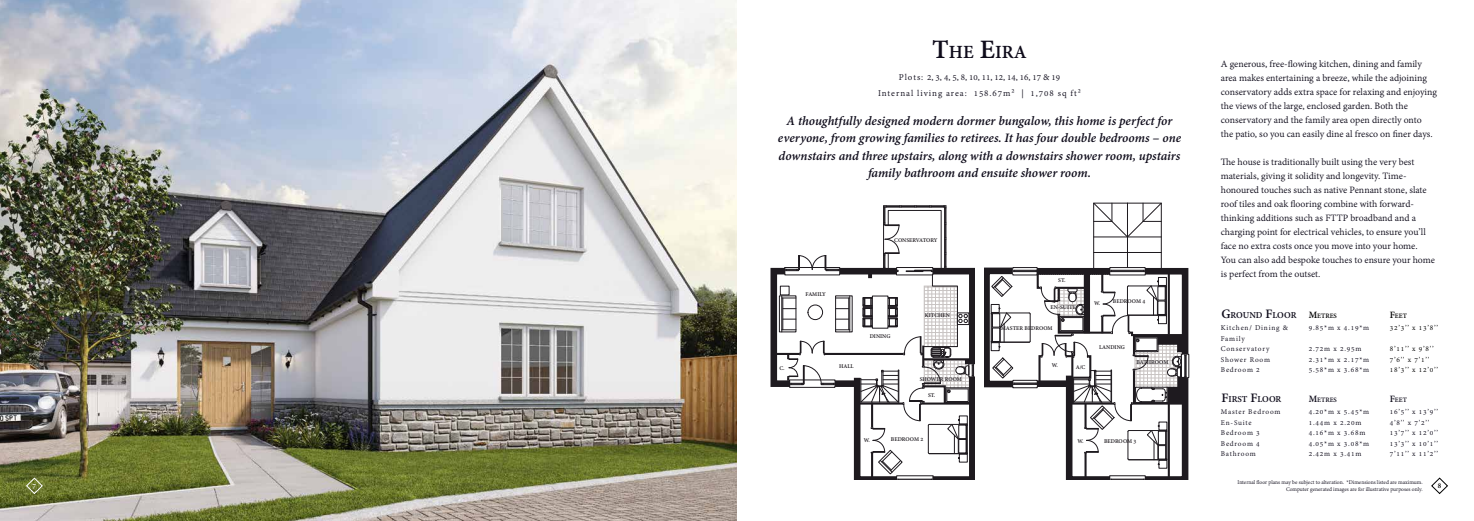
<style>
.page{position:relative;width:1474px;height:521px;background:#fff}
.page>*{position:absolute;margin:0;border:0;box-sizing:border-box;transform-origin:0 0}
.t1{font:700 20.21px "Adobe Devanagari";color:#0e0b1a}
.t2{font:italic 700 14px/17.5px "Adobe Devanagari";letter-spacing:-.005em;color:#0e0b1a;text-align:center}
.t3{font:10.5px/14px "Adobe Devanagari";color:#0e0b1a}
.t4{font:700 9.8px "Adobe Devanagari";letter-spacing:-.005em;color:#0e0b1a}
.t5{font:9.62px/15.8px "Adobe Devanagari";letter-spacing:.1em;color:#0e0b1a;text-align:center}
.t6{font:7.88px/10.5px "Adobe Devanagari";letter-spacing:.1em;color:#0e0b1a}
.t7{font:7.88px/10.5px "Adobe Devanagari";letter-spacing:.1em;color:#000}
.t8{font:700 7.88px "Adobe Devanagari";color:#fff}
.t9{font:700 7.88px "Adobe Devanagari";color:#000}
.t10{font:700 7.35px "Adobe Devanagari";color:#0e0b1a}
.t11{font:700 7.35px "Adobe Devanagari";color:#000}
.t12{font:700 6.21px "Adobe Devanagari";color:#1e1a1f}
.t13{font:6.12px/7.4px "Adobe Devanagari";color:#0e0b1a;text-align:right}
.s1{font-size:28.88px}
.s2{font-size:14px}
.s3{font-size:10.5px;color:#000}
.s4{font-size:7.35px;color:#000}
.s5{font-size:10.5px}
</style>
<div class="page">
<img style="left:0;top:0;width:737px;height:521px">
<svg style="left:1431px;top:477px;width:17px;height:17px"></svg>
<svg style="left:26px;top:477px;width:17px;height:17px"></svg>
<hr style="left:898px;top:480px;width:33px;height:1px;background:#1e1a1f">
<svg style="left:770px;top:206px;width:204px;height:274px"></svg>
<hr style="left:1111px;top:480px;width:32px;height:1px;background:#1e1a1f">
<svg style="left:984px;top:203px;width:205px;height:277px"></svg>
<h1 class="t1" style="left:932px;top:40px;width:96px"><span class="s1">T</span>HE <span class="s1">E</span>IRA</h1>
<p class="t5" style="left:878px;top:70px;width:204px">Plots: 2, 3, 4, 5, 8, 10, 11, 12, 14, 16, 17 &amp; 19<br>Internal living area: 158.67m² | 1,708 sq ft²</p>
<p class="t2" style="left:778px;top:113px;width:404px">A thoughtfully designed modern dormer bungalow, this home is perfect for everyone, from growing families to retirees. It has four double bedrooms – one downstairs and three upstairs, along with a downstairs shower room, upstairs family bathroom and ensuite shower room.</p>
<p class="t12" style="left:779px;top:365px;width:7px">C.</p>
<p class="t12" style="left:894px;top:237px;width:45px">CONSERVATORY</p>
<p class="t12" style="left:805px;top:291px;width:22px">FAMILY</p>
<p class="t12" style="left:839px;top:363px;width:16px">HALL</p>
<p class="t12" style="left:869px;top:332px;width:22px">DINING</p>
<p class="t12" style="left:924px;top:311px;width:27px">KITCHEN</p>
<p class="t12" style="left:919px;top:375px;width:44px">SHOWER ROOM</p>
<p class="t12" style="left:928px;top:391px;width:9px">ST.</p>
<p class="t12" style="left:863px;top:437px;width:8px">W.</p>
<p class="t12" style="left:891px;top:436px;width:34px">BEDROOM 2</p>
<p class="t12" style="left:1058px;top:277px;width:9px">ST.</p>
<p class="t12" style="left:1050px;top:303px;width:27px">EN-SUITE</p>
<p class="t12" style="left:1000px;top:325px;width:53px">MASTER BEDROOM</p>
<p class="t12" style="left:1051px;top:362px;width:8px">W.</p>
<p class="t12" style="left:1075px;top:363px;width:11px">A/C</p>
<p class="t12" style="left:1094px;top:299px;width:8px">W.</p>
<p class="t12" style="left:1112px;top:297px;width:34px">BEDROOM 4</p>
<p class="t12" style="left:1132px;top:299px;width:8px">W.</p>
<p class="t12" style="left:1099px;top:343px;width:27px">LANDING</p>
<p class="t12" style="left:1136px;top:359px;width:34px">BATHROOM</p>
<p class="t12" style="left:1077px;top:437px;width:8px">W.</p>
<p class="t12" style="left:1104px;top:437px;width:34px">BEDROOM 3</p>
<p class="t12" style="left:1115px;top:437px;width:8px">W.</p>
<p class="t3" style="left:1220px;top:58px;width:218px">A generous, free-flowing kitchen, dining and family area makes entertaining a breeze, while the adjoining conservatory adds extra space for relaxing and enjoying the views of the large, enclosed garden. Both the conservatory and the family area open directly onto<br>the patio, so you can easily dine al fresco on finer days.</p>
<p class="t3" style="left:1220px;top:156px;width:216px">The house is traditionally built using the very best materials, giving it solidity and longevity. Time&shy;honoured touches such as native Pennant stone, slate roof tiles and oak flooring combine with forward&shy;thinking additions such as FTTP broadband and a charging point for electrical vehicles, to ensure you’ll face no extra costs once you move into your home.<br>You can also add bespoke touches to ensure your home is perfect from the outset.</p>
<p class="t4" style="left:1221px;top:309px;width:117px"><span class="s2">G</span>ROUND <span class="s2">F</span>LOOR <span class="s3">M</span><span class="s4">ETRES</span></p>
<p class="t11" style="left:1389px;top:312px;width:19px"><span class="s5">F</span>EET</p>
<p class="t6" style="left:1220px;top:323px;width:69px">Kitchen/ Dining &amp;<br>Family<br>Conservatory<br>Shower Room<br>Bedroom 2</p>
<p class="t6" style="left:1308px;top:323px;width:62px">9.85*m x 4.19*m</p>
<p class="t6" style="left:1308px;top:344px;width:62px">2.72m x 2.95m<br>2.31*m x 2.17*m<br>5.58*m x 3.68*m</p>
<p class="t7" style="left:1389px;top:323px;width:50px">32’3’’ x 13’8’’</p>
<p class="t7" style="left:1389px;top:344px;width:50px">8’11’’ x 9’8’’<br>7’6’’ x 7’1’’<br>18’3’’ x 12’0’’</p>
<p class="t4" style="left:1221px;top:393px;width:61px"><span class="s2">F</span>IRST <span class="s2">F</span>LOOR</p>
<p class="t10" style="left:1308px;top:395px;width:30px"><span class="s5">M</span>ETRES</p>
<p class="t10" style="left:1389px;top:395px;width:19px"><span class="s5">F</span>EET</p>
<p class="t6" style="left:1220px;top:407px;width:61px">Master Bedroom<br>En-Suite<br>Bedroom 3<br>Bedroom 4<br>Bathroom</p>
<p class="t6" style="left:1308px;top:407px;width:62px">4.20*m x 5.45*m<br>1.44m x 2.20m<br>4.16*m x 3.68m<br>4.05*m x 3.08*m<br>2.42m x 3.41m</p>
<p class="t6" style="left:1389px;top:407px;width:50px">16’5’’ x 13’9’’<br>4’8’’ x 7’2’’<br>13’7’’ x 12’0’’<br>13’3’’ x 10’1’’<br>7’11’’ x 11’2’’</p>
<p class="t13" style="left:1237px;top:479px;width:186px">Internal floor plans may be subject to alteration. *Dimensions listed are maximum.<br>Computer generated images are for illustrative purposes only.</p>
<p class="t8" style="left:33px;top:481px;width:5px">7</p>
<p class="t9" style="left:1437px;top:481px;width:5px">8</p>
</div>
